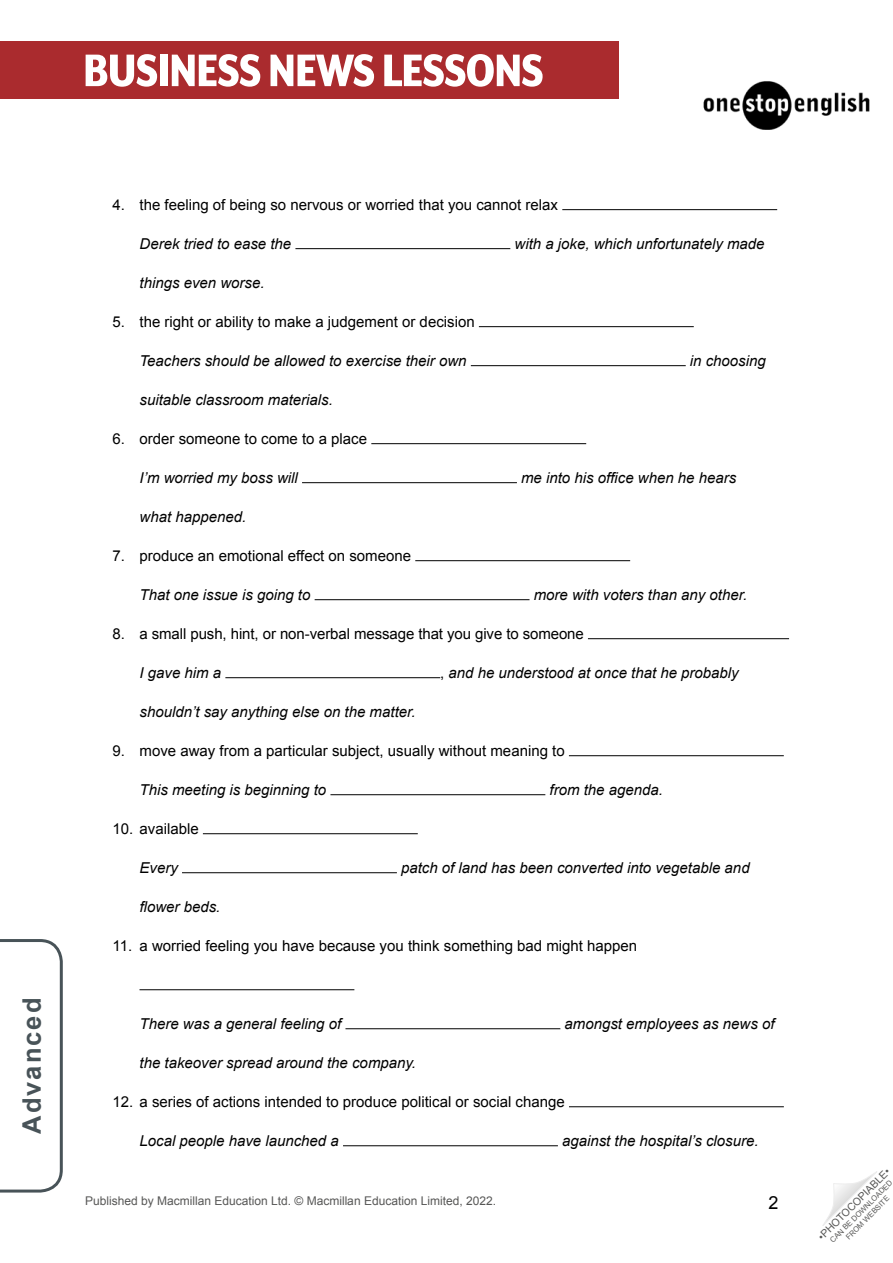
<style>
.page{position:relative;width:893px;height:1263px;background:#fff}
.page>*{position:absolute;margin:0;border:0;box-sizing:border-box;transform-origin:0 0}
.t1{font:800 52.5px "Mr Eaves XL Mod Nar OT";letter-spacing:-.015em;color:#fff}
.t2{font:700 25.5px "Arial";letter-spacing:.08em;color:#485358}
.t3{font:18px "Arial";color:#000}
.t4{font:italic 15px "Arial";color:#000}
.t5{font:15px "Arial";color:#000}
.t6{font:12px "Arial";color:#575756}
.t7{font:10.5px "Arial";color:#575756}
.t8{font:7.5px/9px "Arial";color:#575756;text-align:center}
.s1{font-style:normal}
</style>
<div class="page">
<svg style="left:822px;top:1171px;width:55px;height:55px"></svg>
<svg style="left:0;top:939px;width:63px;height:254px"></svg>
<div style="left:0;top:41px;width:619px;height:58px;background:#aa2b2e"></div>
<img style="left:703px;top:81px;width:167px;height:48px">
<hr style="left:562px;top:209px;width:215px;height:1px;background:#000">
<hr style="left:295px;top:248px;width:215px;height:1px;background:#000">
<hr style="left:479px;top:326px;width:215px;height:1px;background:#000">
<hr style="left:471px;top:365px;width:215px;height:1px;background:#000">
<hr style="left:371px;top:443px;width:215px;height:1px;background:#000">
<hr style="left:302px;top:482px;width:215px;height:1px;background:#000">
<hr style="left:415px;top:560px;width:215px;height:1px;background:#000">
<hr style="left:315px;top:599px;width:214px;height:1px;background:#000">
<hr style="left:588px;top:638px;width:201px;height:1px;background:#000">
<hr style="left:225px;top:677px;width:215px;height:1px;background:#000">
<hr style="left:569px;top:755px;width:215px;height:1px;background:#000">
<hr style="left:330px;top:794px;width:215px;height:1px;background:#000">
<hr style="left:203px;top:833px;width:215px;height:1px;background:#000">
<hr style="left:182px;top:872px;width:215px;height:1px;background:#000">
<hr style="left:140px;top:989px;width:214px;height:1px;background:#000">
<hr style="left:345px;top:1028px;width:215px;height:1px;background:#000">
<hr style="left:569px;top:1106px;width:215px;height:1px;background:#000">
<hr style="left:343px;top:1145px;width:215px;height:1px;background:#000">
<h1 class="t1" style="left:83px;top:42px;width:462px">BUSINESS NEWS LESSONS</h1>
<h2 class="t2" style="left:15px;top:1134px;width:138px;rotate:-90deg">Advanced</h2>
<p class="t5" style="left:112px;top:195px;width:447px">4. the feeling of being so nervous or worried that you cannot relax</p>
<p class="t4" style="left:140px;top:234px;width:153px">Derek tried to ease the</p>
<p class="t4" style="left:514px;top:234px;width:252px">with a joke, which unfortunately made</p>
<p class="t4" style="left:140px;top:273px;width:127px">things even worse.</p>
<p class="t5" style="left:112px;top:312px;width:364px">5. the right or ability to make a judgement or decision</p>
<p class="t4" style="left:140px;top:351px;width:329px">Teachers should be allowed to exercise their own</p>
<p class="t4" style="left:690px;top:351px;width:77px">in choosing</p>
<p class="t4" style="left:140px;top:390px;width:195px">suitable classroom materials.</p>
<p class="t5" style="left:112px;top:429px;width:256px">6. order someone to come to a place</p>
<p class="t4" style="left:140px;top:468px;width:160px">I’m worried my boss will</p>
<p class="t4" style="left:521px;top:468px;width:217px">me into his office when he hears</p>
<p class="t4" style="left:140px;top:507px;width:108px">what happened.</p>
<p class="t5" style="left:112px;top:546px;width:300px">7. produce an emotional effect on someone</p>
<p class="t4" style="left:140px;top:585px;width:172px">That one issue is going to</p>
<p class="t4" style="left:534px;top:585px;width:215px">more with voters than any other.</p>
<p class="t5" style="left:112px;top:624px;width:473px">8. a small push, hint, or non-verbal message that you give to someone</p>
<p class="t4" style="left:140px;top:663px;width:83px">I gave him a</p>
<p class="t4" style="left:440px;top:663px;width:300px"><span class="s1">,</span> and he understood at once that he probably</p>
<p class="t4" style="left:140px;top:702px;width:278px">shouldn’t say anything else on the matter.</p>
<p class="t5" style="left:112px;top:741px;width:454px">9. move away from a particular subject, usually without meaning to</p>
<p class="t4" style="left:140px;top:780px;width:188px">This meeting is beginning to</p>
<p class="t4" style="left:549px;top:780px;width:115px">from the agenda.</p>
<p class="t5" style="left:112px;top:819px;width:88px">10. available</p>
<p class="t4" style="left:140px;top:858px;width:40px">Every</p>
<p class="t4" style="left:401px;top:858px;width:350px">patch of land has been converted into vegetable and</p>
<p class="t4" style="left:140px;top:897px;width:82px">flower beds.</p>
<p class="t5" style="left:112px;top:936px;width:526px">11. a worried feeling you have because you think something bad might happen</p>
<p class="t4" style="left:140px;top:1014px;width:203px">There was a general feeling of</p>
<p class="t4" style="left:564px;top:1014px;width:212px">amongst employees as news of</p>
<p class="t4" style="left:140px;top:1053px;width:278px">the takeover spread around the company.</p>
<p class="t5" style="left:112px;top:1092px;width:454px">12. a series of actions intended to produce political or social change</p>
<p class="t4" style="left:140px;top:1131px;width:201px">Local people have launched a</p>
<p class="t4" style="left:562px;top:1131px;width:198px">against the hospital’s closure.</p>
<p class="t6" style="left:85px;top:1193px;width:413px">Published by Macmillan Education Ltd. © Macmillan Education Limited, 2022.</p>
<p class="t3" style="left:769px;top:1191px;width:12px">2</p>
<p class="t7" style="left:815px;top:1233px;width:99px;rotate:-45deg">•PHOTOCOPIABLE•</p>
<p class="t8" style="left:828px;top:1238px;width:86px;rotate:-45deg">CAN BE DOWNLOADED<br>FROM WEBSITE</p>
</div>
